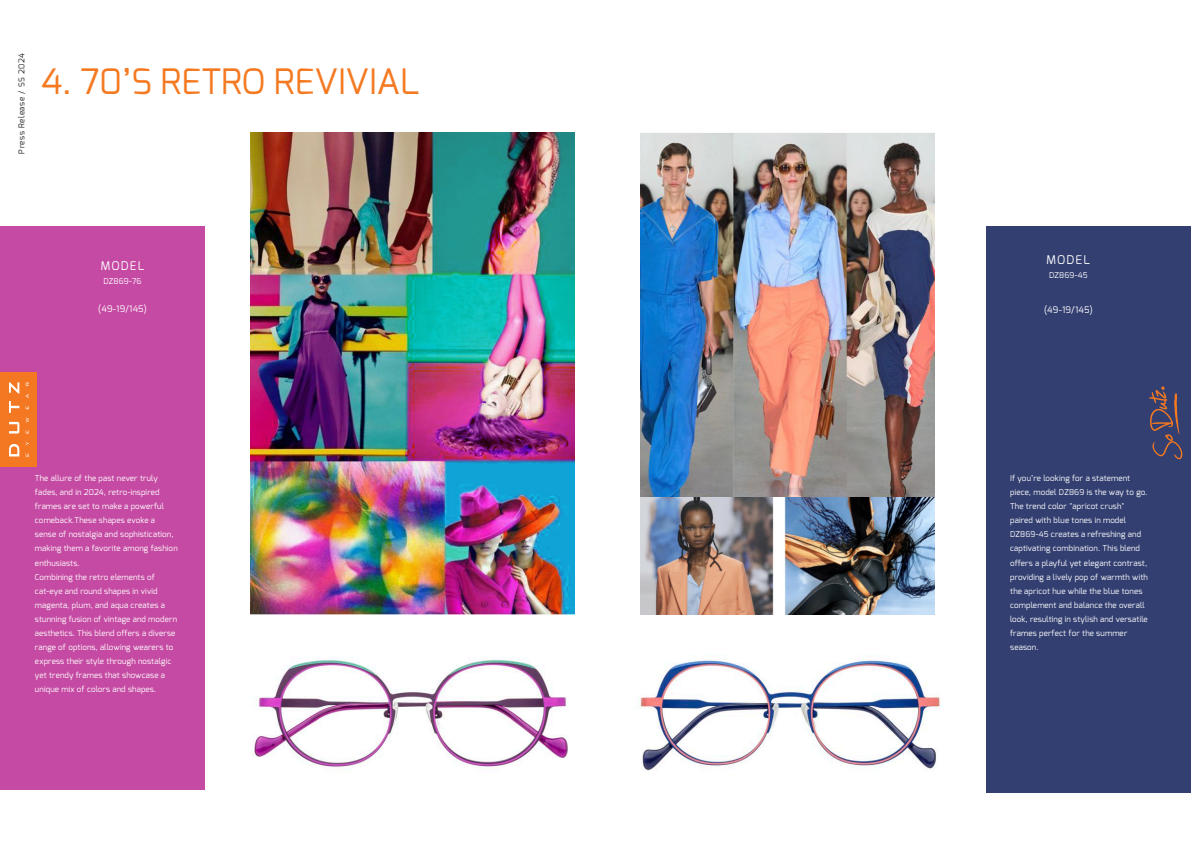
<style>
.page{position:relative;width:1191px;height:842px;background:#fff}
.page>*{position:absolute;margin:0;border:0;box-sizing:border-box;transform-origin:0 0}
.H1__Center{font:35px "Exo";color:#f47921}
.H6__Center{font:12px "Exo";letter-spacing:.095em;color:#fff}
.H6__Center-2{font:9px "Exo";letter-spacing:.02em;color:#fff}
.BC__Center{font:9px "Exo";letter-spacing:.02em;color:#fff}
.BC__Center-2{font:8px/14px "Exo";letter-spacing:.02em;color:#fff}
.t1{font:8px "Exo";letter-spacing:.075em;color:#231f20}
.H6__Center-3{font:8px "Exo";letter-spacing:.02em;color:#fff}
</style>
<div class="page">
<div style="left:986px;top:226px;width:205px;height:566px;background:#333f71"></div>
<div style="left:0;top:226px;width:204px;height:564px;background:#c54aa3"></div>
<img style="left:251px;top:133px;width:324px;height:481px">
<img style="left:252px;top:657px;width:316px;height:116px">
<img style="left:640px;top:133px;width:295px;height:364px">
<img style="left:636px;top:658px;width:306px;height:113px">
<img style="left:640px;top:497px;width:295px;height:117px">
<svg style="left:1149px;top:386px;width:33px;height:73px"></svg>
<div style="left:0;top:372px;width:37px;height:95px;background:#f47721"></div>
<svg style="left:9px;top:444px;width:10px;height:12px"></svg>
<svg style="left:9px;top:422px;width:10px;height:11px"></svg>
<svg style="left:9px;top:401px;width:10px;height:12px"></svg>
<svg style="left:9px;top:382px;width:10px;height:11px"></svg>
<svg style="left:26px;top:417px;width:3px;height:5px"></svg>
<p class="t1" style="left:16px;top:154px;width:102px;rotate:-90deg">Press Release / SS 2024</p>
<p class="H1__Center" style="left:41px;top:59px;width:380px">4. 70’S RETRO REVIVIAL</p>
<p class="H6__Center" style="left:101px;top:258px;width:45px">MODEL</p>
<p class="H6__Center-3" style="left:103px;top:276px;width:40px">DZ869-76</p>
<p class="H6__Center-2" style="left:98px;top:303px;width:50px">(49-19/145)</p>
<p class="BC__Center-2" style="left:35px;top:471px;width:144px">The allure of the past never truly fades, and in 2024, retro-inspired frames are set to make a powerful comeback.These shapes evoke a sense of nostalgia and sophistication, making them a favorite among fashion enthusiasts.<br>Combining the retro elements of cat-eye and round shapes in vivid magenta, plum, and aqua creates a stunning fusion of vintage and modern aesthetics. This blend offers a diverse range of options, allowing wearers to express their style through nostalgic yet trendy frames that showcase a unique mix of colors and shapes.</p>
<p class="H6__Center" style="left:1046px;top:252px;width:45px">MODEL</p>
<p class="H6__Center-3" style="left:1049px;top:270px;width:40px">DZ869-45</p>
<p class="BC__Center" style="left:1044px;top:304px;width:50px">(49-19/145)</p>
<p class="BC__Center-2" style="left:1010px;top:471px;width:139px">If you’re looking for a statement piece, model DZ869 is the way to go.</p>
<p class="BC__Center-2" style="left:1010px;top:499px;width:139px">The trend color "apricot crush" paired with blue tones in model<br>DZ869-45 creates a refreshing and captivating combination. This blend offers a playful yet elegant contrast, providing a lively pop of warmth with the apricot hue while the blue tones complement and balance the overall look, resulting in stylish and versatile frames perfect for the summer season.</p>
</div>
